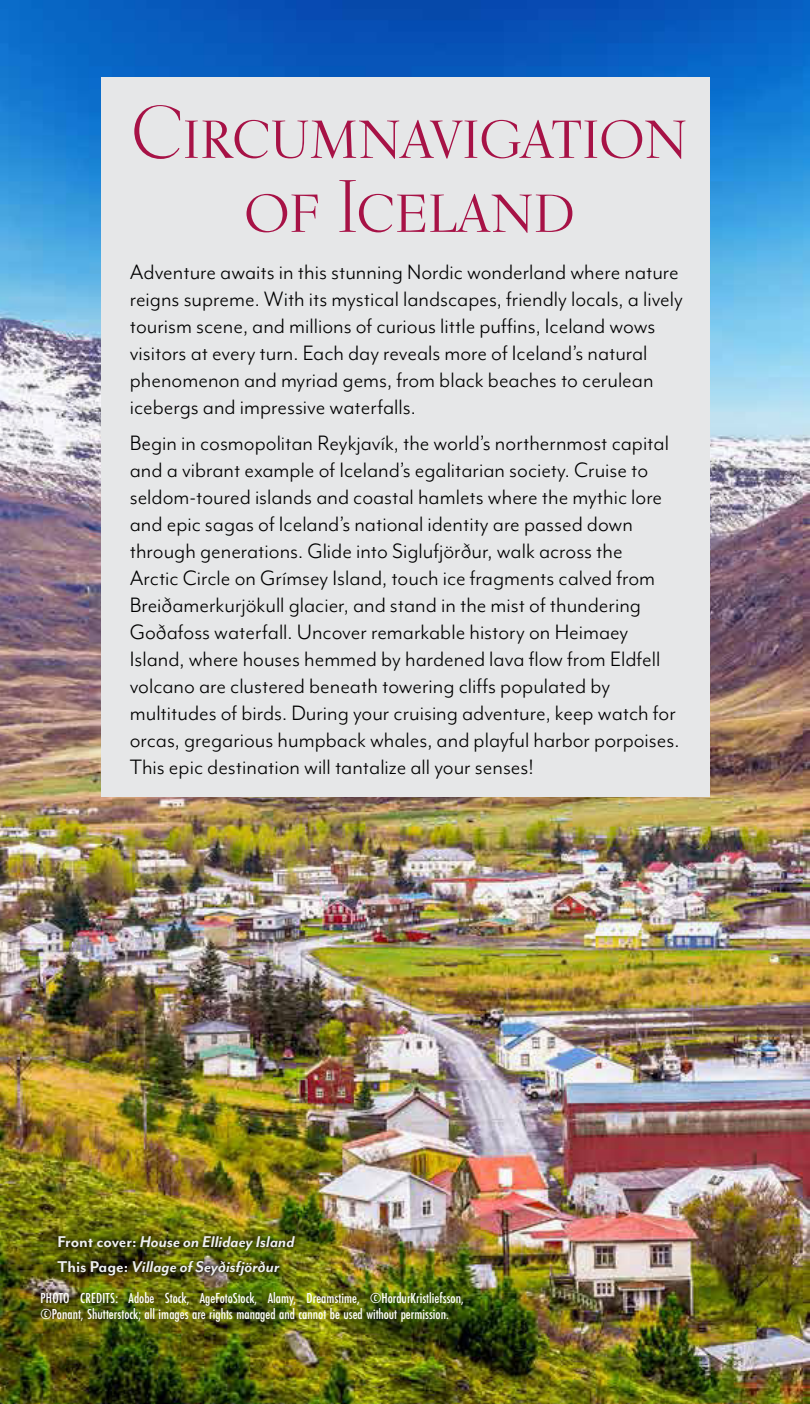
<style>
.page{position:relative;width:810px;height:1404px;background:#fff}
.page>*{position:absolute;margin:0;border:0;box-sizing:border-box;transform-origin:0 0}
.t1{font:74px/74px "Kumlien Pro";letter-spacing:-.03em;color:#a71246;text-align:center}
.t2{font:24px/27px "Mr Eaves Mod OT";color:#000}
.t3{font:italic 700 18px/25px "Mr Eaves Mod OT";color:#eff0f0}
.t4{font:500 15px/16px "Futura PT Cond";color:#fff}
.s1{font-style:normal}
</style>
<div class="page">
<img style="left:0;top:0;width:810px;height:1404px">
<div style="left:101px;top:77px;width:608px;height:720px;background:#e6e7e8"></div>
<div style="left:53px;top:1230px;width:248px;height:27px;background:#000;opacity:.75"></div>
<div style="left:52px;top:1255px;width:233px;height:27px;background:#000;opacity:.75"></div>
<h1 class="t1" style="left:130px;top:95px;width:560px">Circumnavigation of Iceland</h1>
<p class="t2" style="left:130px;top:259px;width:555px">Adventure awaits in this stunning Nordic wonderland where nature reigns supreme. With its mystical landscapes, friendly locals, a lively tourism scene, and millions of curious little puffins, Iceland wows visitors at every turn. Each day reveals more of Iceland’s natural phenomenon and myriad gems, from black beaches to cerulean icebergs and impressive waterfalls.</p>
<p class="t2" style="left:130px;top:430px;width:551px">Begin in cosmopolitan Reykjavík, the world’s northernmost capital and a vibrant example of Iceland’s egalitarian society. Cruise to seldom‑toured islands and coastal hamlets where the mythic lore and epic sagas of Iceland’s national identity are passed down through generations. Glide into Siglufjörður, walk across the<br>Arctic Circle on Grímsey Island, touch ice fragments calved from Breiðamerkurjökull glacier, and stand in the mist of thundering Goðafoss waterfall. Uncover remarkable history on Heimaey Island, where houses hemmed by hardened lava flow from Eldfell volcano are clustered beneath towering cliffs populated by multitudes of birds. During your cruising adventure, keep watch for orcas, gregarious humpback whales, and playful harbor porpoises.<br>This epic destination will tantalize all your senses!</p>
<p class="t3" style="left:58px;top:1229px;width:239px"><span class="s1">Front cover:</span> House on Ellidaey Island<br><span class="s1">This Page:</span> Village of Seyðisfjörður</p>
<p class="t4" style="left:40px;top:1291px;width:425px">PHOTO CREDITS: Adobe Stock, AgeFotoStock, Alamy, Dreamstime, ©HordurKristliefsson, ©Ponant, Shutterstock; all images are rights managed and cannot be used without permission.</p>
</div>
